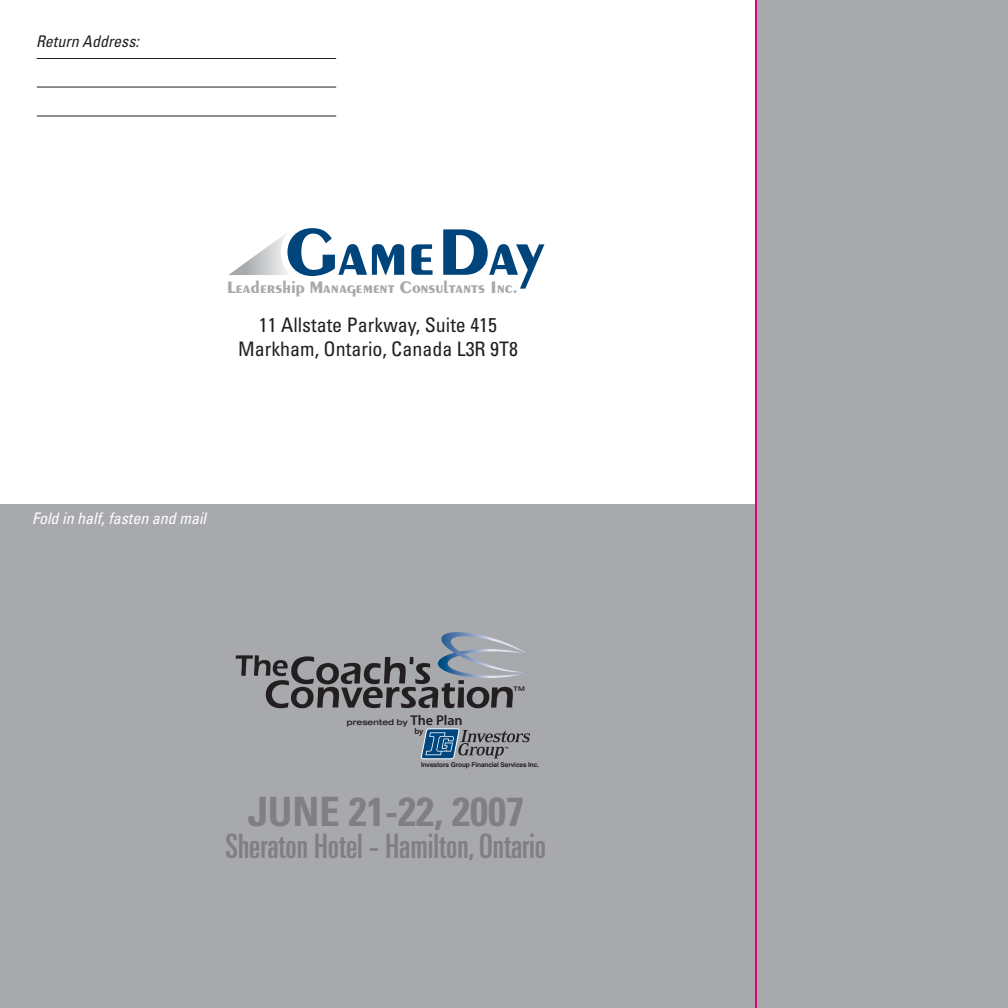
<style>
.page{position:relative;width:1008px;height:1008px;background:#fff}
.page>*{position:absolute;margin:0;border:0;box-sizing:border-box;transform-origin:0 0}
.t1{font:700 70px "Peignot";letter-spacing:-.025em;color:#00447c}
.t2{font:700 condensed 40.4px "Univers";color:#807f83}
.t3{font:ultra-condensed 33.8px "Univers";color:#807f83}
.t4{font:condensed 20px/24px "Univers";color:#231f20;text-align:center}
.t5{font:700 17.8px "Peignot";letter-spacing:-.005em;color:#a7a9ac}
.t6{font:italic condensed 16px "Univers";color:#fff}
.t7{font:italic condensed 16px "Univers";color:#231f20}
.t8{font:600 14.2px "Myriad Pro";letter-spacing:-.01em;color:#231f20}
.t9{font:600 8.4px "Myriad Pro";color:#231f20}
.t10{font:500 expanded 8px "Helvetica Neue";color:#231f20}
.t11{font:700 6.6px "Helvetica";letter-spacing:-.02em;color:#231f20}
.t12{font:500 expanded 6.4px "Helvetica Neue";color:#231f20}
</style>
<div class="page">
<div style="left:0;top:504px;width:774px;height:504px;background:#a7a9ac"></div>
<hr style="left:37px;top:58px;width:299px;height:1px;background:#231f20">
<hr style="left:37px;top:87px;width:299px;height:1px;background:#231f20">
<hr style="left:37px;top:116px;width:299px;height:1px;background:#231f20">
<svg style="left:236px;top:632px;width:293px;height:77px"></svg>
<svg style="left:421px;top:728px;width:109px;height:32px"></svg>
<svg style="left:228px;top:234px;width:60px;height:41px"></svg>
<div style="left:755px;top:0;width:253px;height:1008px;background:#a7a9ac"></div>
<hr style="left:755px;top:0;width:2px;height:1008px;background:#e20077">
<p class="t7" style="left:36px;top:32px;width:105px">Return Address:</p>
<h1 class="t1" style="left:284px;top:211px;width:262px">GameDay</h1>
<p class="t5" style="left:226px;top:277px;width:293px">Leadership Management Consultants Inc.</p>
<p class="t4" style="left:238px;top:313px;width:281px">11 Allstate Parkway, Suite 415<br>Markham, Ontario, Canada L3R 9T8</p>
<p class="t6" style="left:32px;top:508px;width:176px">Fold in half, fasten and mail</p>
<p class="t12" style="left:514px;top:684px;width:13px">TM</p>
<p class="t8" style="left:411px;top:711px;width:53px">The Plan</p>
<p class="t9" style="left:414px;top:726px;width:11px">by</p>
<p class="t11" style="left:421px;top:759px;width:120px">Investors Group Financial Services Inc.</p>
<p class="t10" style="left:347px;top:717px;width:62px">presented by</p>
<h2 class="t2" style="left:248px;top:787px;width:278px">JUNE 21-22, 2007</h2>
<h3 class="t3" style="left:226px;top:827px;width:322px">Sheraton Hotel - Hamilton, Ontario</h3>
</div>
